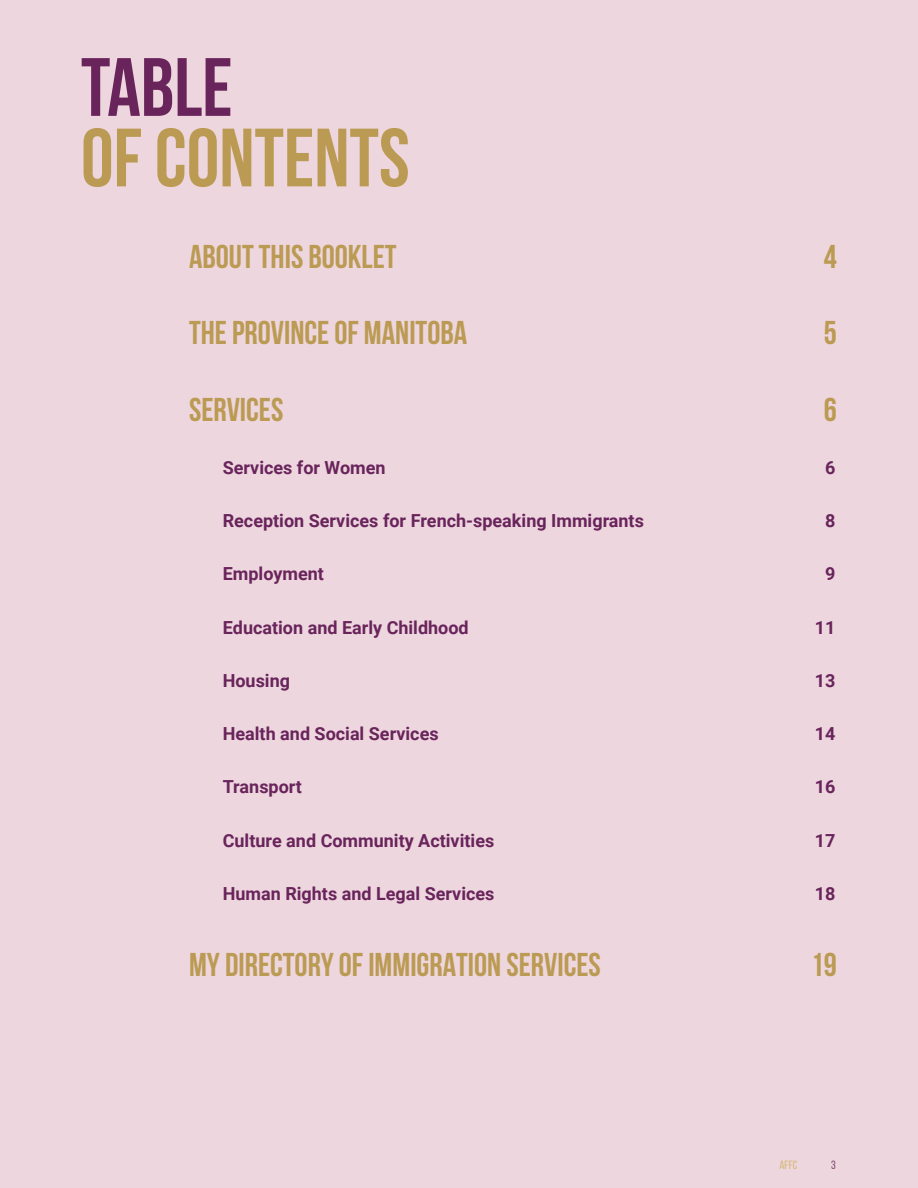
<style>
.page{position:relative;width:918px;height:1188px;background:#edd6de}
.page>*{position:absolute;margin:0;border:0;box-sizing:border-box;transform-origin:0 0}
.Paragraph_Style_7{font:700 82.5px "Bebas Neue";color:#bb9b53}
.Paragraph_Style_6{font:700 82.5px "Bebas Neue";color:#69245b}
.TOC_1{font:700 33px "Bebas Neue";color:#bb9b53}
.TOC_2{font:700 18px "Roboto";color:#69245b}
.t1{font:12px "Bebas Neue";color:#d2ae5d}
.t2{font:12px "Bebas Neue";color:#69245b}
</style>
<div class="page">
<p class="Paragraph_Style_6" style="left:81px;top:42px;width:153px">TABLE</p>
<p class="Paragraph_Style_7" style="left:81px;top:113px;width:330px">OF CONTENTS</p>
<p class="TOC_1" style="left:189px;top:238px;width:209px">ABOUT THIS BOOKLET</p>
<p class="TOC_1" style="left:824px;top:238px;width:15px">4</p>
<p class="TOC_1" style="left:189px;top:315px;width:280px">THE PROVINCE OF MANITOBA</p>
<p class="TOC_1" style="left:824px;top:315px;width:15px">5</p>
<p class="TOC_1" style="left:189px;top:391px;width:96px">SERVICES</p>
<p class="TOC_1" style="left:824px;top:391px;width:15px">6</p>
<p class="TOC_2" style="left:223px;top:455px;width:164px">Services for Women</p>
<p class="TOC_2" style="left:825px;top:455px;width:12px">6</p>
<p class="TOC_2" style="left:223px;top:508px;width:423px">Reception Services for French-speaking Immigrants</p>
<p class="TOC_2" style="left:825px;top:508px;width:12px">8</p>
<p class="TOC_2" style="left:223px;top:561px;width:103px">Employment</p>
<p class="TOC_2" style="left:825px;top:561px;width:12px">9</p>
<p class="TOC_2" style="left:223px;top:615px;width:248px">Education and Early Childhood</p>
<p class="TOC_2" style="left:815px;top:615px;width:22px">11</p>
<p class="TOC_2" style="left:223px;top:668px;width:69px">Housing</p>
<p class="TOC_2" style="left:815px;top:668px;width:22px">13</p>
<p class="TOC_2" style="left:223px;top:721px;width:217px">Health and Social Services</p>
<p class="TOC_2" style="left:815px;top:721px;width:22px">14</p>
<p class="TOC_2" style="left:223px;top:774px;width:81px">Transport</p>
<p class="TOC_2" style="left:815px;top:774px;width:22px">16</p>
<p class="TOC_2" style="left:223px;top:828px;width:273px">Culture and Community Activities</p>
<p class="TOC_2" style="left:815px;top:828px;width:22px">17</p>
<p class="TOC_2" style="left:223px;top:881px;width:273px">Human Rights and Legal Services</p>
<p class="TOC_2" style="left:815px;top:881px;width:22px">18</p>
<p class="TOC_1" style="left:189px;top:947px;width:413px">MY DIRECTORY OF IMMIGRATION SERVICES</p>
<p class="TOC_1" style="left:811px;top:947px;width:28px">19</p>
<p class="t1" style="left:780px;top:1158px;width:19px">Affc</p>
<p class="t2" style="left:831px;top:1158px;width:6px">3</p>
</div>
